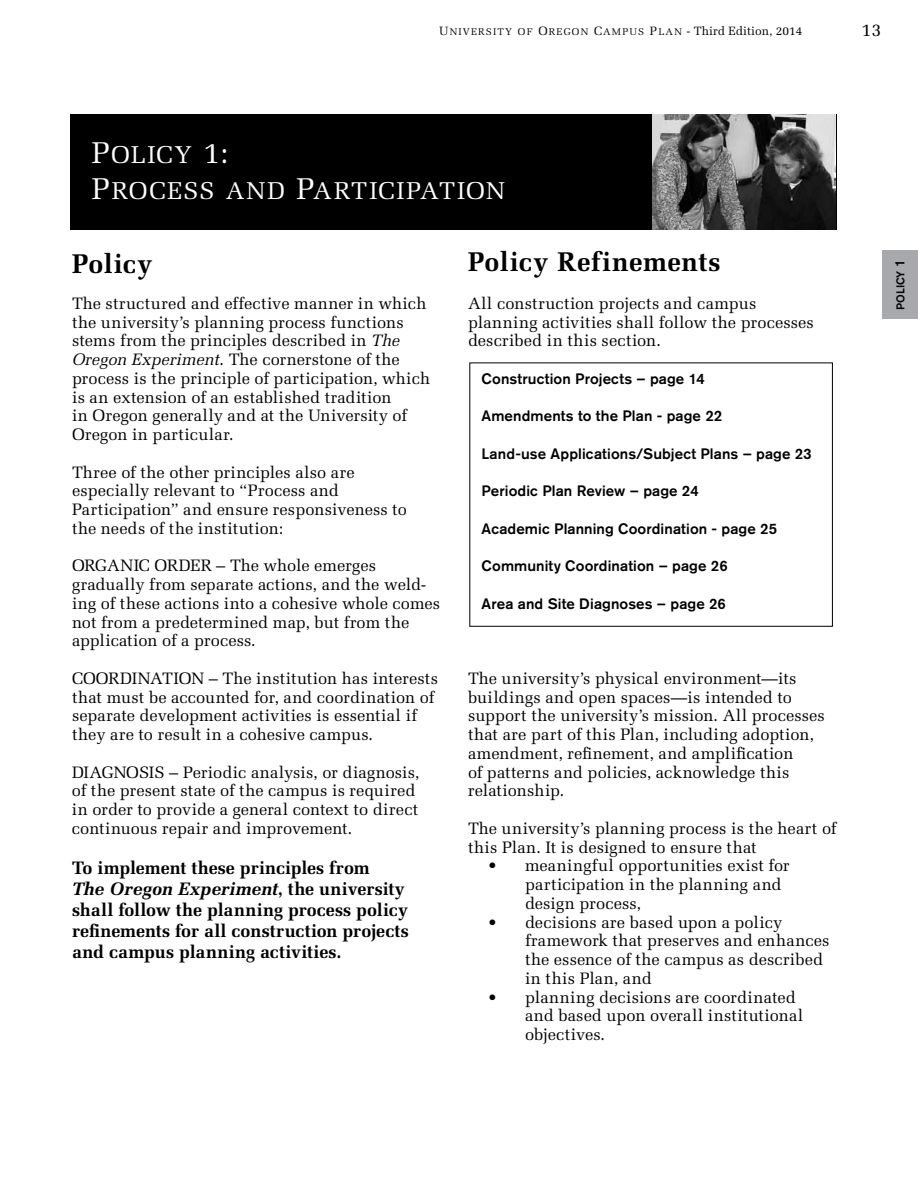
<style>
.page{position:relative;width:918px;height:1188px;background:#fff}
.page>*{position:absolute;margin:0;border:0;box-sizing:border-box;transform-origin:0 0}
.t1{font:700 27px "Melior";letter-spacing:.02em;color:#000}
.t2{font:24.3px/36px "Melior SC810";letter-spacing:.065em;color:#fff}
.t3{font:700 18px/21px "Melior";color:#000}
.t4{font:18px "Melior SC810";color:#000}
.t5{font:16.5px/18.8px "Melior";letter-spacing:.005em;color:#000}
.t6{font:500 15px "Akzidenz Grotesk BQ";letter-spacing:.005em;color:#000}
.t7{font:500 11.25px "Akzidenz Grotesk BQ";color:#000}
.t8{font:9.75px "Melior SC810";letter-spacing:.125em;color:#000}
.s1{font-size:12px}
.s2{font-family:"Melior";font-size:12px}
.s3{font-size:30px}
.s4{font-style:italic}
.s5{font-size:13.5px}
</style>
<div class="page">
<div style="left:71px;top:114px;width:766px;height:115px;background:#000"></div>
<img style="left:653px;top:114px;width:183px;height:115px">
<div style="left:882px;top:250px;width:36px;height:69px;background:#a7a9ac"></div>
<div style="left:469px;top:363px;width:364px;height:264px;border:1px solid #000"></div>
<p class="t8" style="left:439px;top:26px;width:365px"><span class="s1">U</span>NIVERSITY OF <span class="s1">O</span> REGON <span class="s1">C</span>AMPUS <span class="s1">P</span> LAN <span class="s1">-</span> <span class="s2">Third Edition, 2014</span></p>
<p class="t4" style="left:861px;top:19px;width:22px">13</p>
<h2 class="t2" style="left:92px;top:137px;width:415px"><span class="s3">P</span>OLICY <span class="s3">1:<br>P</span>ROCESS AND <span class="s3">P</span>ARTICIPATION</h2>
<h1 class="t1" style="left:72px;top:247px;width:82px">Policy</h1>
<p class="t5" style="left:72px;top:294px;width:360px">The structured and effective manner in which the university’s planning process functions stems from the principles described in <span class="s4">The Oregon Experiment</span>. The cornerstone of the process is the principle of participation, which is an extension of an established tradition<br>in Oregon generally and at the University of Oregon in particular.</p>
<p class="t5" style="left:72px;top:463px;width:336px">Three of the other principles also are especially relevant to “Process and Participation” and ensure responsiveness to the needs of the institution:</p>
<p class="t5" style="left:72px;top:556px;width:25px">Organic</p>
<p class="t5" style="left:154px;top:556px;width:25px">Order</p>
<p class="t5" style="left:72px;top:556px;width:370px;text-indent:144px">– The whole emerges gradually from separate actions, and the weld&shy;ing of these actions into a cohesive whole comes not from a predetermined map, but from the application of a process.</p>
<p class="t5" style="left:72px;top:669px;width:23px">Coordination</p>
<p class="t5" style="left:72px;top:669px;width:368px;text-indent:137px">– The institution has interests that must be accounted for, and coordination of separate development activities is essential if they are to result in a cohesive campus.</p>
<p class="t5" style="left:72px;top:763px;width:23px">Diagnosis</p>
<p class="t5" style="left:72px;top:763px;width:349px;text-indent:97px">– Periodic analysis, or diagnosis, of the present state of the campus is required in order to provide a general context to direct continuous repair and improvement.</p>
<p class="t3" style="left:72px;top:857px;width:338px">To implement these principles from<br><span class="s4">The Oregon Experiment</span>, the university shall follow the planning process policy refinements for all construction projects and campus planning activities.</p>
<h1 class="t1" style="left:468px;top:246px;width:254px">Policy Refinements</h1>
<p class="t5" style="left:468px;top:294px;width:347px">All construction projects and campus planning activities shall follow the processes described in this section.</p>
<p class="t6" style="left:482px;top:370px;width:225px">Construction Projects – page 14</p>
<p class="t6" style="left:482px;top:407px;width:242px">Amendments to the Plan - page 22</p>
<p class="t6" style="left:482px;top:445px;width:332px">Land-use Applications/Subject Plans – page 23</p>
<p class="t6" style="left:482px;top:482px;width:219px">Periodic Plan Review – page 24</p>
<p class="t6" style="left:482px;top:520px;width:297px">Academic Planning Coordination - page 25</p>
<p class="t6" style="left:482px;top:557px;width:248px">Community Coordination – page 26</p>
<p class="t6" style="left:482px;top:595px;width:246px">Area and Site Diagnoses – page 26</p>
<p class="t5" style="left:468px;top:669px;width:358px">The university’s physical environment—its buildings and open spaces—is intended to support the university’s mission. All processes that are part of this Plan, including adoption, amendment, refinement, and amplification<br>of patterns and policies, acknowledge this relationship.</p>
<p class="t5" style="left:468px;top:819px;width:370px">The university’s planning process is the heart of this Plan. It is designed to ensure that</p>
<p class="t5" style="left:525px;top:856px;width:266px;text-indent:-38px">• meaningful opportunities exist for participation in the planning and design process,</p>
<p class="t5" style="left:525px;top:913px;width:306px;text-indent:-38px">• decisions are based upon a policy framework that preserves and enhances the essence of the campus as described in this Plan, and</p>
<p class="t5" style="left:525px;top:988px;width:280px;text-indent:-38px">• planning decisions are coordinated and based upon overall institutional objectives.</p>
<p class="t7" style="left:894px;top:310px;width:52px;rotate:-90deg">POLICY <span class="s5">1</span></p>
</div>
